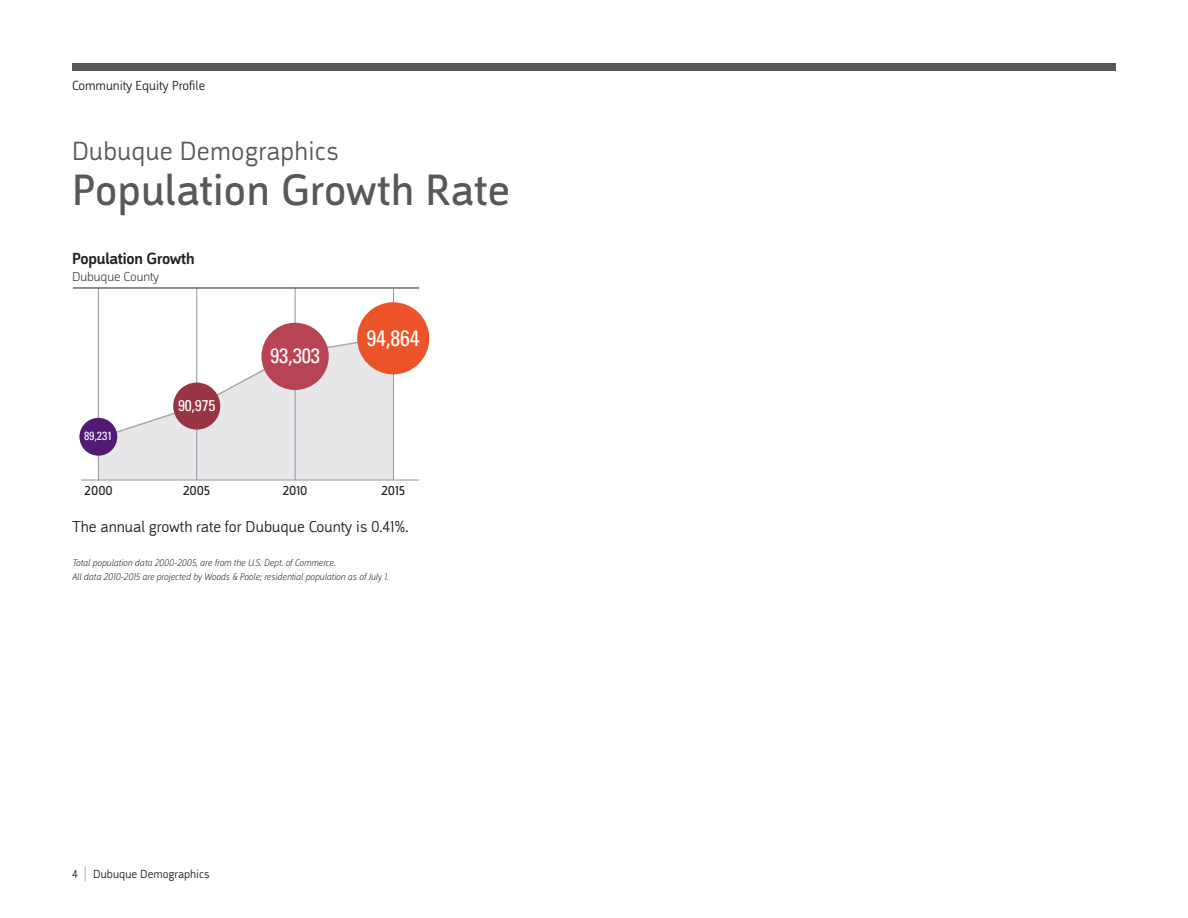
<style>
.page{position:relative;width:1188px;height:918px;background:#fff}
.page>*{position:absolute;margin:0;border:0;box-sizing:border-box;transform-origin:0 0}
.t1{font:45px "Argumentum";letter-spacing:.01em;color:#57585a}
.t2{font:300 27px "Argumentum";letter-spacing:.01em;color:#57585a}
.t3{font:condensed 22.35px "Univers";color:#fff}
.t4{font:condensed 20.85px "Univers";color:#fff}
.t5{font:500 16.5px "Argumentum";letter-spacing:-.01em;color:#231f20}
.t6{font:300 16.2px "Argumentum";color:#231f20}
.t7{font:condensed 15.6px "Univers";color:#fff}
.t8{font:300 13.5px "Argumentum";color:#231f20}
.t9{font:13.35px "Argumentum";color:#231f20}
.t10{font:200 13.2px "Argumentum";color:#231f20}
.t11{font:300 12px "Argumentum";color:#231f20}
.t12{font:condensed 11.85px "Univers";color:#fff}
.t13{font:italic 200 9.9px/13.5px "Argumentum";color:#231f20}
.s1{font-family:"Univers";font-weight:100;font-stretch:ultra-condensed;font-size:19.5px;color:#939598}
</style>
<div class="page">
<svg style="left:96px;top:335px;width:299px;height:145px"></svg>
<div style="left:72px;top:63px;width:1044px;height:7px;background:#57585a"></div>
<hr style="left:81px;top:480px;width:338px;height:1px;background:#939598">
<hr style="left:98px;top:288px;width:1px;height:192px;background:#939598">
<hr style="left:196px;top:288px;width:1px;height:192px;background:#939598">
<hr style="left:295px;top:288px;width:1px;height:192px;background:#939598">
<hr style="left:393px;top:289px;width:1px;height:191px;background:#939598">
<div style="left:79px;top:418px;width:38px;height:38px;background:#511a74;border-radius:50%"></div>
<div style="left:173px;top:383px;width:47px;height:47px;background:#993543;border-radius:50%"></div>
<div style="left:261px;top:323px;width:68px;height:67px;background:#b84353;border-radius:50%"></div>
<div style="left:357px;top:302px;width:72px;height:72px;background:#ec5328;border-radius:50%"></div>
<hr style="left:73px;top:288px;width:346px;height:1px;background:#231f20">
<h3 class="t8" style="left:72px;top:77px;width:135px">Community Equity Profile</h3>
<h2 class="t2" style="left:72px;top:134px;width:269px">Dubuque Demographics</h2>
<h1 class="t1" style="left:72px;top:163px;width:439px">Population Growth Rate</h1>
<h3 class="t5" style="left:72px;top:249px;width:124px">Population Growth</h3>
<h3 class="t10" style="left:72px;top:269px;width:89px">Dubuque County</h3>
<p class="t12" style="left:84px;top:429px;width:30px">89,231</p>
<h3 class="t7" style="left:178px;top:396px;width:39px">90,975</h3>
<h3 class="t4" style="left:270px;top:343px;width:51px">93,303</h3>
<h3 class="t3" style="left:367px;top:324px;width:55px">94,864</h3>
<h3 class="t9" style="left:85px;top:483px;width:30px">2000</h3>
<h3 class="t9" style="left:183px;top:483px;width:29px">2005</h3>
<h3 class="t9" style="left:283px;top:483px;width:26px">2010</h3>
<h3 class="t9" style="left:381px;top:483px;width:25px">2015</h3>
<h3 class="t6" style="left:72px;top:517px;width:338px">The annual growth rate for Dubuque County is 0.41%.</h3>
<p class="t13" style="left:72px;top:556px;width:318px">Total population data 2000-2005, are from the U.S. Dept. of Commerce.<br>All data 2010-2015 are projected by Woods &amp; Poole; residential population as of July 1.</p>
<p class="t11" style="left:72px;top:866px;width:139px">4 <span class="s1">|</span> Dubuque Demographics</p>
</div>
